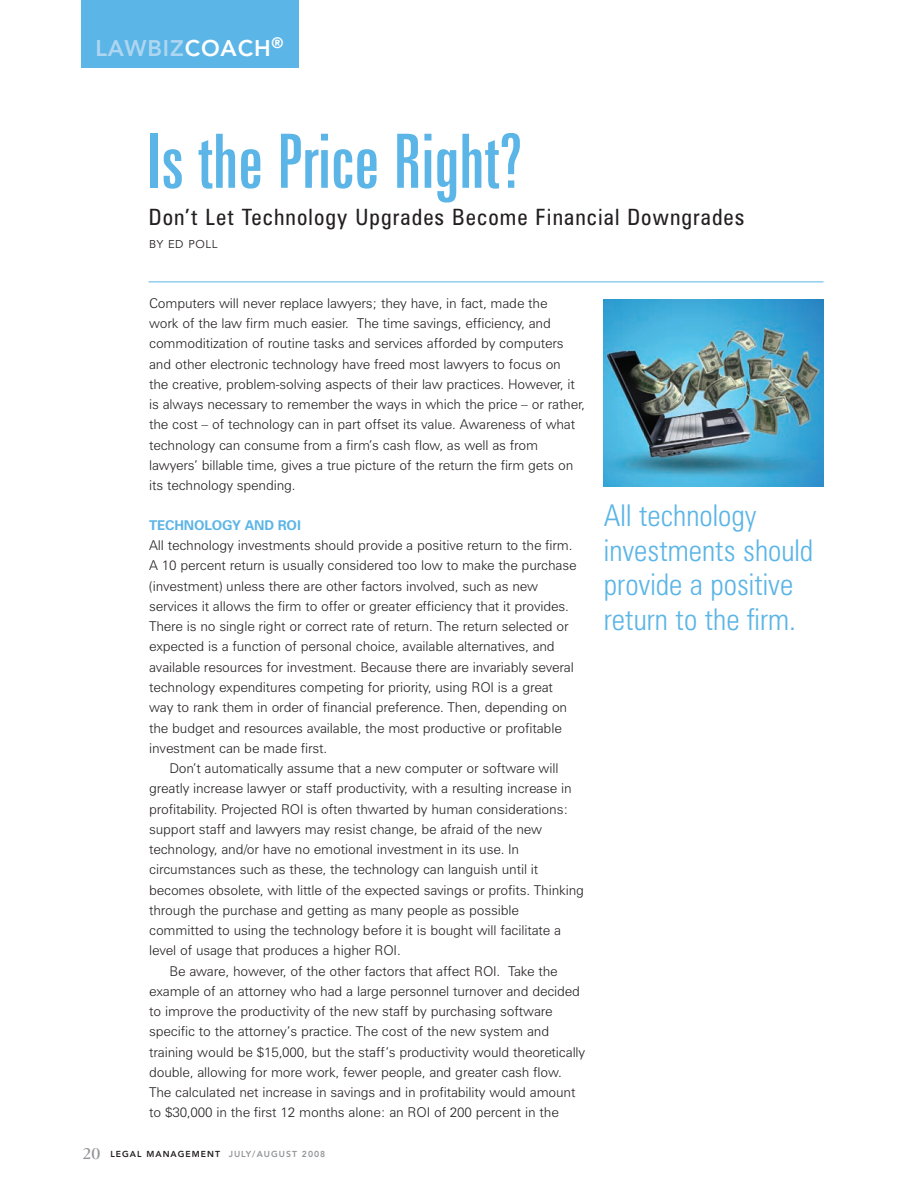
<style>
.page{position:relative;width:918px;height:1202px;background:#fff}
.page>*{position:absolute;margin:0;border:0;box-sizing:border-box;transform-origin:0 0}
.t1{font:extra-condensed 75px "Zurich BT";letter-spacing:-.005em;color:#5bb5e6}
.t2{font:300 condensed 30px/34.5px "Zurich BT";color:#5bb5e6}
.t3{font:condensed 22.5px "Zurich BT";letter-spacing:.05em;color:#231f20}
.t4{font:800 22.5px "Avenir";letter-spacing:.04em;color:#aed6f1}
.t5{font:300 13.5px/20.2px "Zurich BT";letter-spacing:-.01em;color:#231f20}
.t6{font:700 13.5px "Zurich BT";letter-spacing:-.01em;color:#5bb5e6}
.t7{font:11.25px "Avenir";letter-spacing:.055em;color:#231f20}
.t8{font:800 8.7px "Avenir";letter-spacing:.12em;color:#231f20}
.s1{color:#fff}
.s2{font-family:"Garamond Three";font-weight:700;font-size:18px;color:#939598}
.s3{color:#939598}
</style>
<div class="page">
<div style="left:81px;top:0;width:217px;height:68px;background:#5bb5e6"></div>
<img style="left:603px;top:299px;width:220px;height:187px">
<hr style="left:148px;top:281px;width:676px;height:1px;background:#5bb5e6">
<h3 class="t4" style="left:95px;top:39px;width:190px">LAWBIZ<span class="s1">COACH</span><sup>®</sup></h3>
<h1 class="t1" style="left:146px;top:134px;width:379px">Is the Price Right?</h1>
<h3 class="t3" style="left:149px;top:209px;width:597px">Don’t Let Technology Upgrades Become Financial Downgrades</h3>
<p class="t7" style="left:149px;top:239px;width:70px">BY ED POLL</p>
<p class="t5" style="left:149px;top:294px;width:437px">Computers will never replace lawyers; they have, in fact, made the<br>work of the law firm much easier. The time savings, efficiency, and commoditization of routine tasks and services afforded by computers and other electronic technology have freed most lawyers to focus on<br>the creative, problem-solving aspects of their law practices. However, it is always necessary to remember the ways in which the price – or rather, the cost – of technology can in part offset its value. Awareness of what technology can consume from a firm’s cash flow, as well as from lawyers’ billable time, gives a true picture of the return the firm gets on its technology spending.</p>
<p class="t6" style="left:149px;top:520px;width:153px">TECHNOLOGY AND ROI</p>
<p class="t5" style="left:149px;top:536px;width:429px">All technology investments should provide a positive return to the firm.<br>A 10 percent return is usually considered too low to make the purchase (investment) unless there are other factors involved, such as new services it allows the firm to offer or greater efficiency that it provides.<br>There is no single right or correct rate of return. The return selected or expected is a function of personal choice, available alternatives, and available resources for investment. Because there are invariably several technology expenditures competing for priority, using ROI is a great way to rank them in order of financial preference. Then, depending on the budget and resources available, the most productive or profitable investment can be made first.</p>
<p class="t5" style="left:169px;top:759px;width:391px">Don’t automatically assume that a new computer or software will</p>
<p class="t5" style="left:149px;top:779px;width:424px">greatly increase lawyer or staff productivity, with a resulting increase in</p>
<p class="t5" style="left:149px;top:800px;width:421px">profitability. Projected ROI is often thwarted by human considerations:</p>
<p class="t5" style="left:149px;top:820px;width:394px">support staff and lawyers may resist change, be afraid of the new</p>
<p class="t5" style="left:149px;top:840px;width:372px">technology, and/or have no emotional investment in its use. In</p>
<p class="t5" style="left:149px;top:860px;width:391px">circumstances such as these, the technology can languish until it</p>
<p class="t5" style="left:149px;top:881px;width:436px">becomes obsolete, with little of the expected savings or profits. Thinking</p>
<p class="t5" style="left:149px;top:901px;width:371px">through the purchase and getting as many people as possible</p>
<p class="t5" style="left:149px;top:921px;width:413px">committed to using the technology before it is bought will facilitate a</p>
<p class="t5" style="left:149px;top:941px;width:253px">level of usage that produces a higher ROI.</p>
<p class="t5" style="left:169px;top:962px;width:390px">Be aware, however, of the other factors that affect ROI. Take the</p>
<p class="t5" style="left:149px;top:982px;width:432px">example of an attorney who had a large personnel turnover and decided</p>
<p class="t5" style="left:149px;top:1002px;width:405px">to improve the productivity of the new staff by purchasing software</p>
<p class="t5" style="left:149px;top:1022px;width:402px">specific to the attorney’s practice. The cost of the new system and</p>
<p class="t5" style="left:149px;top:1043px;width:438px">training would be $15,000, but the staff’s productivity would theoretically</p>
<p class="t5" style="left:149px;top:1063px;width:414px">double, allowing for more work, fewer people, and greater cash flow.</p>
<p class="t5" style="left:149px;top:1083px;width:428px">The calculated net increase in savings and in profitability would amount</p>
<p class="t5" style="left:149px;top:1103px;width:411px">to $30,000 in the first 12 months alone: an ROI of 200 percent in the</p>
<p class="t8" style="left:83px;top:1150px;width:244px"><span class="s2">20</span> LEGAL MANAGEMENT <span class="s3">JULY/AUGUST 2008</span></p>
<h2 class="t2" style="left:604px;top:501px;width:211px">All technology investments should provide a positive return to the firm.</h2>
</div>
